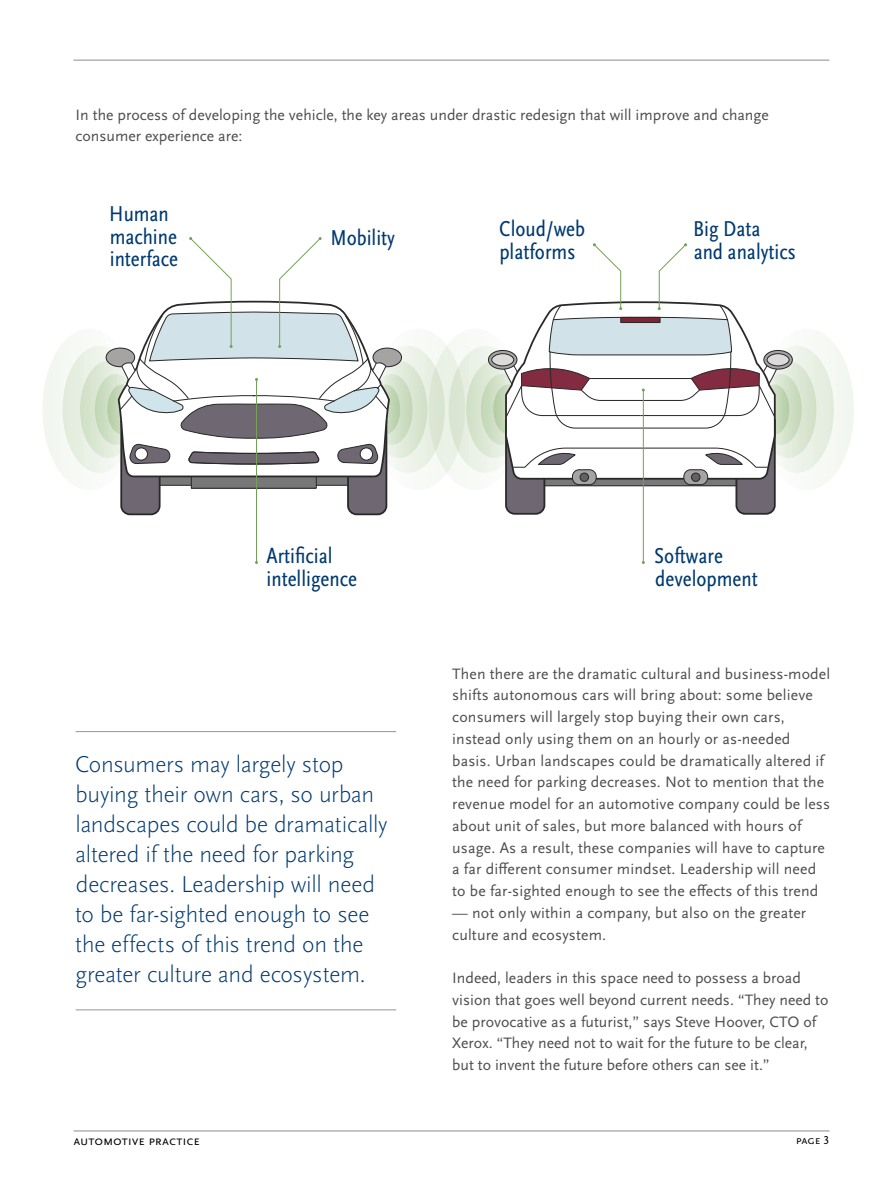
<style>
.page{position:relative;width:891px;height:1188px;background:#fff}
.page>*{position:absolute;margin:0;border:0;box-sizing:border-box;transform-origin:0 0}
.t1{font:300 24px/30px "Scala Sans Pro";letter-spacing:-.01em;color:#003a70}
.t2{font:condensed 22.5px/22.5px "Scala Sans Pro";color:#003a70}
.t3{font:15.75px/21.8px "Scala Sans Pro";letter-spacing:.01em;color:#4d4d4f}
.t4{font:13.5px "Scala Sans Pro";letter-spacing:-.01em;color:#000}
.t5{font:12px "Scala Sans Pro";color:#000}
</style>
<div class="page">
<hr style="left:74px;top:1131px;width:756px;height:1px;background:#8a8c8e">
<hr style="left:74px;top:60px;width:756px;height:1px;background:#8a8c8e">
<div style="left:429px;top:329px;width:94px;height:161px;background:#f7faf6;border-radius:50%"></div>
<div style="left:449px;top:346px;width:74px;height:127px;background:#eaf1e5;border-radius:50%"></div>
<svg style="left:466px;top:361px;width:57px;height:97px;fill:#d9e5d1"></svg>
<svg style="left:481px;top:374px;width:42px;height:71px"></svg>
<div style="left:493px;top:384px;width:30px;height:50px;background:#bcd2ae;border-radius:50%"></div>
<svg style="left:371px;top:329px;width:94px;height:161px"></svg>
<svg style="left:371px;top:346px;width:74px;height:127px;background:#e4eddf"></svg>
<svg style="left:371px;top:361px;width:56px;height:97px;background:#dbe7d4"></svg>
<svg style="left:371px;top:374px;width:42px;height:71px"></svg>
<div style="left:371px;top:384px;width:29px;height:50px;background:#bfd5b2;border-radius:50%"></div>
<div style="left:42px;top:329px;width:95px;height:161px;background:#f5f8f3;border-radius:50%"></div>
<div style="left:63px;top:346px;width:74px;height:127px;background:#e7efe3;border-radius:50%"></div>
<svg style="left:80px;top:361px;width:57px;height:97px;fill:#dae6d2"></svg>
<svg style="left:95px;top:374px;width:42px;height:71px"></svg>
<div style="left:107px;top:384px;width:30px;height:50px;background:#bed4b1;border-radius:50%"></div>
<div style="left:760px;top:329px;width:94px;height:161px;background:#f5f8f3;border-radius:50%"></div>
<svg style="left:760px;top:346px;width:74px;height:127px;fill:#e7efe3"></svg>
<svg style="left:760px;top:361px;width:56px;height:97px;background:#dae6d3"></svg>
<svg style="left:760px;top:374px;width:42px;height:71px"></svg>
<div style="left:760px;top:384px;width:29px;height:50px;background:#bfd5b2;border-radius:50%"></div>
<div style="left:106px;top:348px;width:29px;height:19px;background:#a6a3a3;border-radius:50%"></div>
<div style="left:106px;top:348px;width:29px;height:19px;border:1px solid #292929;border-radius:50%"></div>
<div style="left:373px;top:348px;width:29px;height:19px;background:#a6a3a3;border-radius:50%"></div>
<div style="left:373px;top:348px;width:29px;height:19px;border:1px solid #292929;border-radius:50%"></div>
<svg style="left:488px;top:350px;width:29px;height:19px"></svg>
<div style="left:488px;top:350px;width:29px;height:20px;border:1px solid #292929;border-radius:50%"></div>
<div style="left:492px;top:354px;width:22px;height:12px;background:#dbdbdb;border-radius:50%"></div>
<div style="left:491px;top:353px;width:23px;height:13px;border:1px solid #292929;border-radius:50%"></div>
<svg style="left:764px;top:350px;width:28px;height:19px"></svg>
<div style="left:763px;top:350px;width:30px;height:20px;border:1px solid #292929;border-radius:50%"></div>
<div style="left:767px;top:354px;width:22px;height:12px;background:#dbdbdb;border-radius:50%"></div>
<div style="left:767px;top:353px;width:23px;height:13px;border:1px solid #292929;border-radius:50%"></div>
<hr style="left:256px;top:380px;width:1px;height:182px;background:#73a256">
<hr style="left:643px;top:390px;width:1px;height:172px;background:#73a256">
<svg style="left:503px;top:243px;width:275px;height:273px"></svg>
<svg style="left:119px;top:237px;width:270px;height:279px"></svg>
<hr style="left:76px;top:731px;width:320px;height:1px;background:#939598">
<hr style="left:76px;top:1009px;width:320px;height:1px;background:#939598">
<p class="t3" style="left:76px;top:104px;width:695px">In the process of developing the vehicle, the key areas under drastic redesign that will improve and change consumer experience are:</p>
<h2 class="t2" style="left:109px;top:203px;width:70px">Human machine interface</h2>
<h2 class="t2" style="left:499px;top:218px;width:87px">Cloud/web platforms</h2>
<h2 class="t2" style="left:330px;top:226px;width:66px">Mobility</h2>
<h2 class="t2" style="left:693px;top:218px;width:104px">Big Data<br>and analytics</h2>
<h2 class="t2" style="left:266px;top:545px;width:92px">Artificial intelligence</h2>
<h2 class="t2" style="left:654px;top:545px;width:105px">Software development</h2>
<p class="t1" style="left:75px;top:750px;width:314px">Consumers may largely stop buying their own cars, so urban landscapes could be dramatically altered if the need for parking decreases. Leadership will need to be far-sighted enough to see the effects of this trend on the greater culture and ecosystem.</p>
<p class="t3" style="left:452px;top:663px;width:380px">Then there are the dramatic cultural and business-model shifts autonomous cars will bring about: some believe consumers will largely stop buying their own cars, instead only using them on an hourly or as-needed basis. Urban landscapes could be dramatically altered if the need for parking decreases. Not to mention that the revenue model for an automotive company could be less about unit of sales, but more balanced with hours of usage. As a result, these companies will have to capture a far different consumer mindset. Leadership will need to be far-sighted enough to see the effects of this trend</p>
<p class="t3" style="left:452px;top:902px;width:356px">— not only within a company, but also on the greater culture and ecosystem.</p>
<p class="t3" style="left:452px;top:967px;width:378px">Indeed, leaders in this space need to possess a broad vision that goes well beyond current needs. “They need to be provocative as a futurist,” says Steve Hoover, CTO of Xerox. “They need not to wait for the future to be clear, but to invent the future before others can see it.”</p>
<p class="t4" style="left:74px;top:1133px;width:128px">automotive practice</p>
<p class="t5" style="left:796px;top:1133px;width:35px">page 3</p>
</div>
